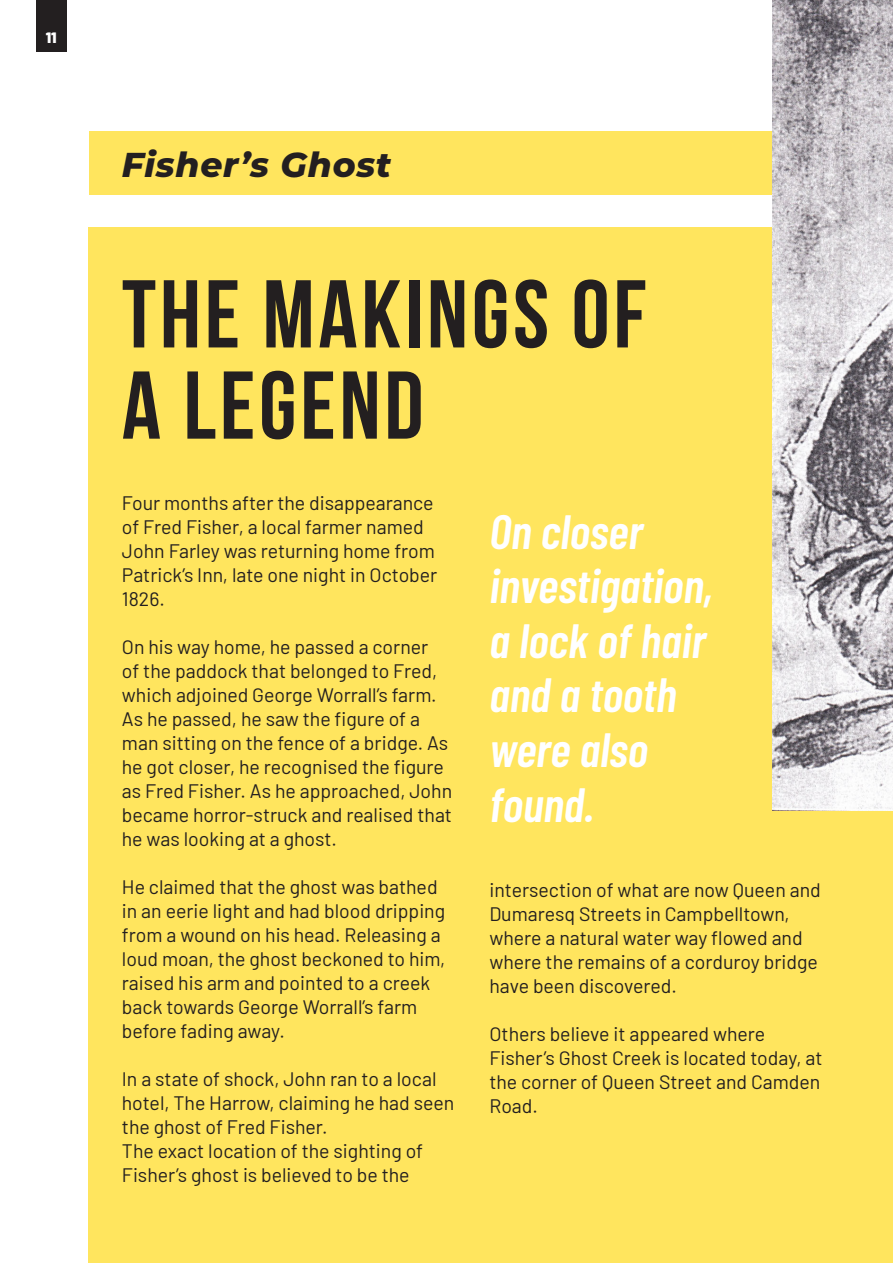
<style>
.page{position:relative;width:893px;height:1263px;background:#fff}
.page>*{position:absolute;margin:0;border:0;box-sizing:border-box;transform-origin:0 0}
.Left{font:700 96px "Bebas Neue";letter-spacing:.04em;color:#231f20}
.Left_Justify{font:italic 600 48px/54.6px "Barlow Condensed";color:#fff}
.Left_Justify-2{font:italic 800 34.5px "Montserrat";letter-spacing:.02em;color:#231f20}
.Left_Justify-3{font:19.5px/24px "Barlow";color:#231f20}
.Center{font:900 15px "Barlow";color:#fff}
</style>
<div class="page">
<div style="left:89px;top:131px;width:733px;height:64px;background:#ffe55e"></div>
<div style="left:89px;top:227px;width:804px;height:1036px;background:#ffe55e"></div>
<img style="left:772px;top:0;width:121px;height:810px">
<div style="left:36px;top:0;width:30px;height:52px;background:#231f20"></div>
<p class="Center" style="left:46px;top:26px;width:12px">11</p>
<p class="Left_Justify-2" style="left:122px;top:140px;width:271px">Fisher’s Ghost</p>
<p class="Left" style="left:122px;top:262px;width:526px">THE MAKINGS OF</p>
<p class="Left" style="left:122px;top:353px;width:303px">A LEGEND</p>
<p class="Left_Justify-3" style="left:122px;top:489px;width:317px">Four months after the disappearance of Fred Fisher, a local farmer named<br>John Farley was returning home from<br>Patrick’s Inn, late one night in October<br>1826.</p>
<p class="Left_Justify-3" style="left:122px;top:633px;width:332px">On his way home, he passed a corner<br>of the paddock that belonged to Fred, which adjoined George Worrall’s farm.<br>As he passed, he saw the figure of a man sitting on the fence of a bridge. As he got closer, he recognised the figure as Fred Fisher. As he approached, John became horror-struck and realised that he was looking at a ghost.</p>
<p class="Left_Justify-3" style="left:122px;top:873px;width:325px">He claimed that the ghost was bathed in an eerie light and had blood dripping from a wound on his head. Releasing a loud moan, the ghost beckoned to him, raised his arm and pointed to a creek back towards George Worrall’s farm before fading away.</p>
<p class="Left_Justify-3" style="left:122px;top:1065px;width:334px">In a state of shock, John ran to a local hotel, The Harrow, claiming he had seen the ghost of Fred Fisher.</p>
<p class="Left_Justify-3" style="left:122px;top:1137px;width:303px">The exact location of the sighting of<br>Fisher’s ghost is believed to be the</p>
<p class="Left_Justify" style="left:489px;top:501px;width:225px">On closer investigation, a lock of hair and a tooth were also found.</p>
<p class="Left_Justify-3" style="left:489px;top:877px;width:333px">intersection of what are now Queen and Dumaresq Streets in Campbelltown, where a natural water way flowed and where the remains of a corduroy bridge have been discovered.</p>
<p class="Left_Justify-3" style="left:489px;top:1021px;width:334px">Others believe it appeared where<br>Fisher’s Ghost Creek is located today, at the corner of Queen Street and Camden<br>Road.</p>
</div>
